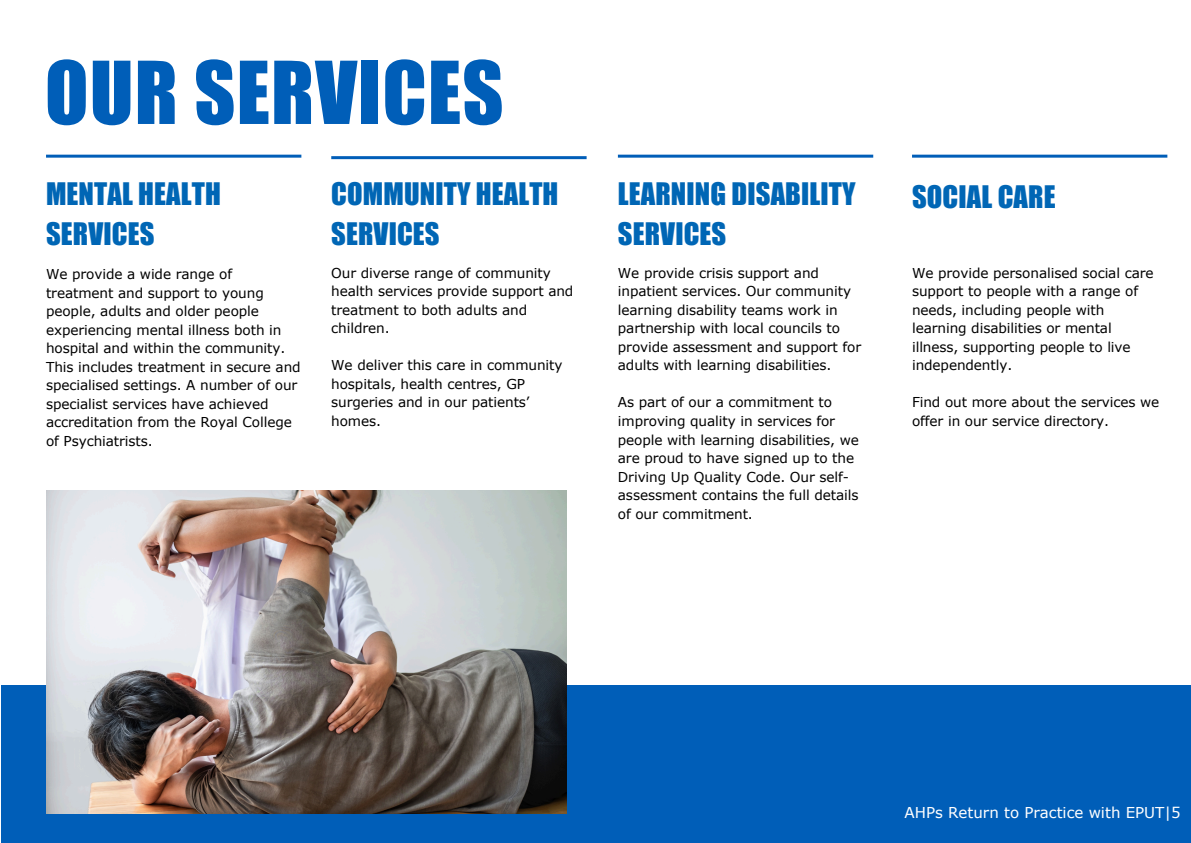
<style>
.page{position:relative;width:1191px;height:843px;background:#fff}
.page>*{position:absolute;margin:0;border:0;box-sizing:border-box;transform-origin:0 0}
.t1{font:80px "Impact";letter-spacing:.015em;color:#005eb8}
.t2{font:28.5px/39.8px "Impact";letter-spacing:.005em;color:#0066b5}
.t3{font:15px "Verdana";color:#fff}
.t4{font:13.6px/18.5px "Verdana";letter-spacing:-.005em;color:#000}
</style>
<div class="page">
<div style="left:1px;top:685px;width:1189px;height:157px;background:#005eb8"></div>
<img style="left:46px;top:490px;width:521px;height:323px">
<hr style="left:46px;top:155px;width:255px;height:3px;background:#005eb8">
<hr style="left:331px;top:156px;width:255px;height:3px;background:#005eb8">
<hr style="left:618px;top:155px;width:255px;height:3px;background:#005eb8">
<hr style="left:911px;top:155px;width:256px;height:3px;background:#005eb8">
<p class="t1" style="left:45px;top:43px;width:460px">OUR SERVICES</p>
<h1 class="t2" style="left:46px;top:174px;width:176px">MENTAL HEALTH<br>SERVICES</h1>
<h2 class="t4" style="left:46px;top:264px;width:256px">We provide a wide range of treatment and support to young people, adults and older people experiencing mental illness both in hospital and within the community.<br>This includes treatment in secure and specialised settings. A number of our specialist services have achieved accreditation from the Royal College of Psychiatrists.</h2>
<h2 class="t2" style="left:331px;top:174px;width:229px">COMMUNITY HEALTH<br>SERVICES</h2>
<h2 class="t4" style="left:331px;top:263px;width:244px">Our diverse range of community health services provide support and treatment to both adults and children.</h2>
<h2 class="t4" style="left:331px;top:355px;width:233px">We deliver this care in community hospitals, health centres, GP surgeries and in our patients’ homes.</h2>
<p class="t2" style="left:618px;top:174px;width:239px">LEARNING DISABILITY<br>SERVICES</p>
<p class="t4" style="left:618px;top:263px;width:245px">We provide crisis support and inpatient services. Our community learning disability teams work in partnership with local councils to provide assessment and support for adults with learning disabilities.</p>
<p class="t4" style="left:618px;top:392px;width:242px">As part of our a commitment to improving quality in services for people with learning disabilities, we are proud to have signed up to the<br>Driving Up Quality Code. Our self&shy;assessment contains the full details of our commitment.</p>
<p class="t2" style="left:911px;top:177px;width:145px">SOCIAL CARE</p>
<p class="t4" style="left:911px;top:263px;width:243px">We provide personalised social care support to people with a range of needs, including people with learning disabilities or mental illness, supporting people to live independently.</p>
<p class="t4" style="left:911px;top:392px;width:249px">Find out more about the services we offer in our service directory.</p>
<p class="t3" style="left:904px;top:803px;width:278px">AHPs Return to Practice with EPUT|5</p>
</div>
